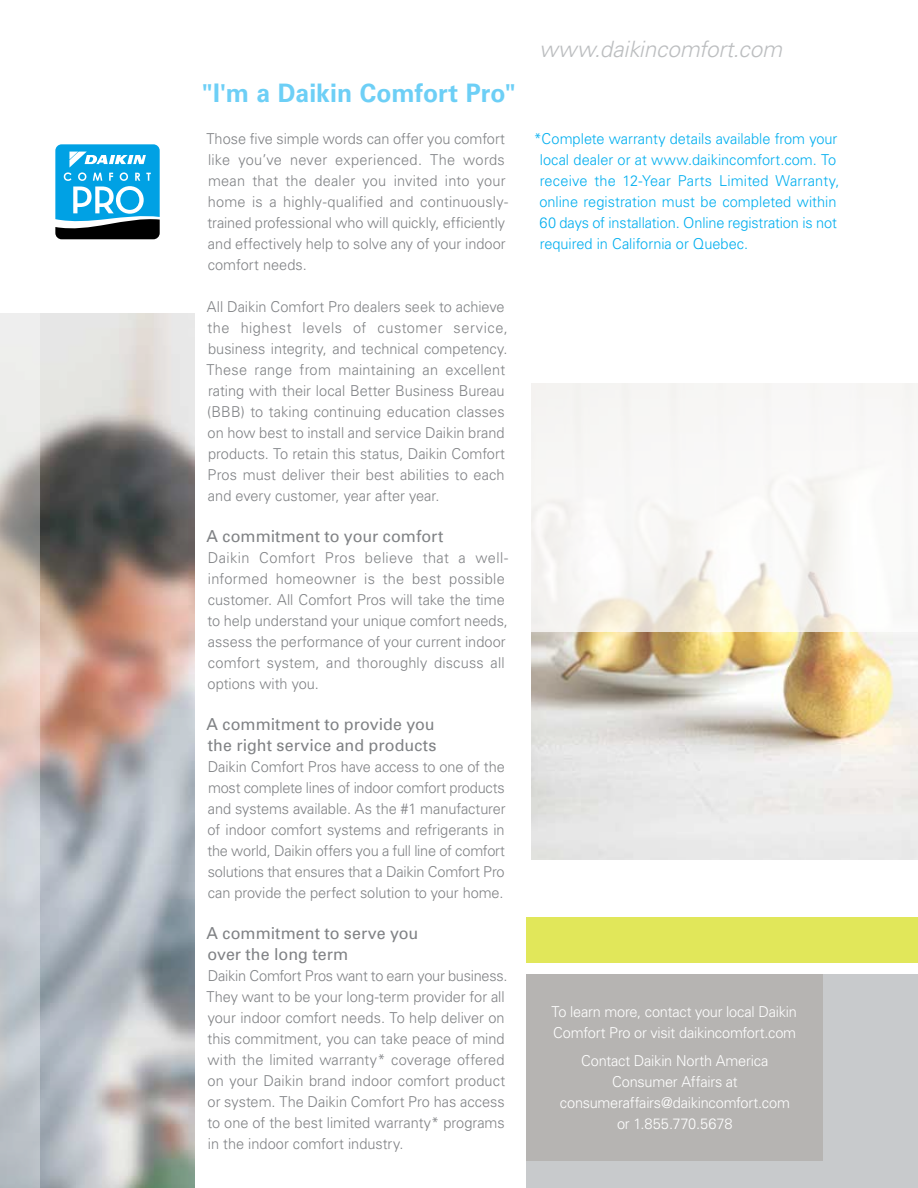
<style>
.page{position:relative;width:918px;height:1188px;background:#fff}
.page>*{position:absolute;margin:0;border:0;box-sizing:border-box;transform-origin:0 0}
.t1{font:700 25.5px "Univers LT Std";color:#6dcff6}
.t2{font:italic 300 22.5px "Univers";letter-spacing:-.005em;color:#bcbec0}
.t3{font:16.5px/21px "Univers";color:#808285}
.t4{font:300 15px/21px "Univers";color:#808285}
.t5{font:300 15px/21px "Univers";color:#00aeef}
.t6{font:300 15px/21px "Univers";letter-spacing:-.015em;color:#fff}
</style>
<div class="page">
<img style="left:40px;top:313px;width:154px;height:875px">
<svg style="left:0;top:313px;width:40px;height:875px;background:#cecac9"></svg>
<div style="left:526px;top:974px;width:392px;height:214px;background:#c8cacc"></div>
<div style="left:526px;top:974px;width:298px;height:187px;background:#b6b4b2"></div>
<svg style="left:55px;top:144px;width:105px;height:95px"></svg>
<img style="left:531px;top:631px;width:387px;height:229px">
<svg style="left:531px;top:383px;width:387px;height:248px;fill:#f8f7f6"></svg>
<div style="left:526px;top:917px;width:392px;height:46px;background:#e1e75a"></div>
<h1 class="t1" style="left:201px;top:78px;width:316px">"I'm a Daikin Comfort Pro"</h1>
<p class="t4" style="left:206px;top:128px;width:303px">Those five simple words can offer you comfort like you’ve never experienced. The words mean that the dealer you invited into your home is a highly-qualified and continuously&shy;trained professional who will quickly, efficiently and effectively help to solve any of your indoor comfort needs.</p>
<p class="t4" style="left:206px;top:295px;width:303px">All Daikin Comfort Pro dealers seek to achieve the highest levels of customer service, business integrity, and technical competency.<br>These range from maintaining an excellent rating with their local Better Business Bureau (BBB) to taking continuing education classes on how best to install and service Daikin brand products. To retain this status, Daikin Comfort Pros must deliver their best abilities to each and every customer, year after year.</p>
<p class="t3" style="left:207px;top:525px;width:238px">A commitment to your comfort</p>
<p class="t4" style="left:208px;top:547px;width:302px">Daikin Comfort Pros believe that a well&shy;informed homeowner is the best possible customer. All Comfort Pros will take the time to help understand your unique comfort needs, assess the performance of your current indoor comfort system, and thoroughly discuss all options with you.</p>
<p class="t3" style="left:207px;top:714px;width:231px">A commitment to provide you the right service and products</p>
<p class="t4" style="left:208px;top:756px;width:300px;text-align:justify">Daikin Comfort Pros have access to one of the most complete lines of indoor comfort products and systems available. As the #1 manufacturer of indoor comfort systems and refrigerants in the world, Daikin offers you a full line of comfort solutions that ensures that a Daikin Comfort Pro can provide the perfect solution to your home.</p>
<p class="t3" style="left:207px;top:923px;width:213px">A commitment to serve you over the long term</p>
<p class="t4" style="left:206px;top:965px;width:303px">Daikin Comfort Pros want to earn your business.<br>They want to be your long-term provider for all your indoor comfort needs. To help deliver on this commitment, you can take peace of mind with the limited warranty* coverage offered on your Daikin brand indoor comfort product or system. The Daikin Comfort Pro has access to one of the best limited warranty* programs in the indoor comfort industry.</p>
<h2 class="t2" style="left:539px;top:35px;width:244px">www.daikincomfort.com</h2>
<p class="t5" style="left:539px;top:128px;width:302px;text-indent:-6px">*Complete warranty details available from your local dealer or at www.daikincomfort.com. To receive the 12-Year Parts Limited Warranty, online registration must be completed within 60 days of installation. Online registration is not required in California or Quebec.</p>
<p class="t6" style="left:552px;top:1001px;width:247px">To learn more, contact your local Daikin<br>Comfort Pro or visit daikincomfort.com</p>
<p class="t6" style="left:560px;top:1050px;width:231px;text-align:center">Contact Daikin North America<br>Consumer Affairs at consumeraffairs@daikincomfort.com or 1.855.770.5678</p>
</div>
